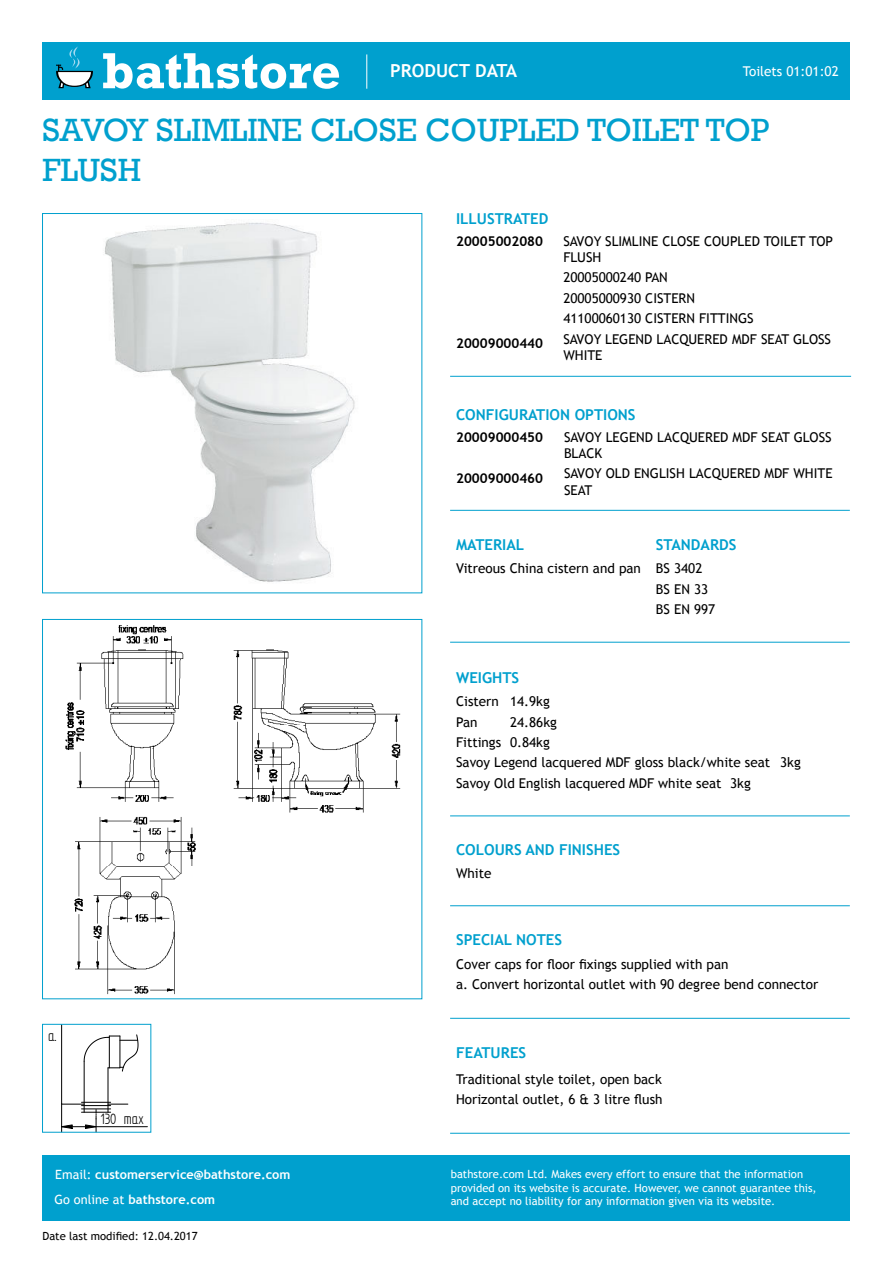
<style>
.page{position:relative;width:893px;height:1263px;background:#fff}
.page>*{position:absolute;margin:0;border:0;box-sizing:border-box;transform-origin:0 0}
.Product_name{font:33px/39.6px "Rockwell";color:#00a0ce}
.t1{font:700 18px "Trebuchet MS";color:#fff}
.t2{font:17.1px "Solid Edge ISO";color:#000}
.Section_Title{font:700 15px "Trebuchet MS";color:#00a0ce}
.Body_copy{font:13.5px/16.2px "Trebuchet MS";color:#000}
.SKU{font:700 13.5px "Trebuchet MS";color:#000}
.Body_copy-2{font:13.5px "Trebuchet MS";color:#fff}
.t3{font:700 12.75px "Trebuchet MS";color:#fff}
.t4{font:11.25px/13.5px "Trebuchet MS";color:#fff}
.Body_copy-3{font:11.25px "Trebuchet MS";color:#000}
.s1{font-weight:400}
</style>
<div class="page">
<img style="left:105px;top:222px;width:250px;height:360px">
<div style="left:42px;top:213px;width:380px;height:380px;border:1px solid #00a0ce"></div>
<img style="left:65px;top:625px;width:336px;height:370px">
<div style="left:42px;top:619px;width:380px;height:380px;border:1px solid #00a0ce"></div>
<hr style="left:62px;top:1126px;width:85px;height:1px;background:#000">
<svg style="left:61px;top:1026px;width:77px;height:104px"></svg>
<hr style="left:109px;top:1036px;width:1px;height:32px;background:#000">
<hr style="left:120px;top:1036px;width:1px;height:32px;background:#000">
<hr style="left:84px;top:1061px;width:1px;height:51px;background:#000">
<hr style="left:108px;top:1068px;width:1px;height:44px;background:#000">
<div style="left:42px;top:1024px;width:109px;height:108px;border:1px solid #00a0ce"></div>
<hr style="left:450px;top:642px;width:200px;height:1px;background:#00a0ce">
<hr style="left:650px;top:642px;width:200px;height:1px;background:#00a0ce">
<hr style="left:450px;top:815px;width:200px;height:1px;background:#00a0ce">
<hr style="left:650px;top:815px;width:200px;height:1px;background:#00a0ce">
<hr style="left:450px;top:905px;width:200px;height:1px;background:#00a0ce">
<hr style="left:650px;top:905px;width:200px;height:1px;background:#00a0ce">
<hr style="left:450px;top:1018px;width:200px;height:1px;background:#00a0ce">
<hr style="left:650px;top:1018px;width:200px;height:1px;background:#00a0ce">
<hr style="left:450px;top:510px;width:200px;height:1px;background:#00a0ce">
<hr style="left:650px;top:510px;width:200px;height:1px;background:#00a0ce">
<hr style="left:450px;top:1133px;width:200px;height:1px;background:#00a0ce">
<hr style="left:650px;top:1133px;width:200px;height:1px;background:#00a0ce">
<hr style="left:450px;top:376px;width:108px;height:1px;background:#00a0ce">
<hr style="left:558px;top:376px;width:293px;height:1px;background:#00a0ce">
<div style="left:43px;top:43px;width:807px;height:57px;background:#00a0ce"></div>
<svg style="left:56px;top:46px;width:37px;height:42px"></svg>
<svg style="left:103px;top:53px;width:236px;height:36px"></svg>
<hr style="left:366px;top:54px;width:1px;height:35px;background:#fff">
<div style="left:43px;top:1154px;width:807px;height:66px;background:#00a0ce"></div>
<p class="t1" style="left:390px;top:60px;width:128px">PRODUCT DATA</p>
<p class="Body_copy-2" style="left:743px;top:63px;width:97px">Toilets 01:01:02</p>
<p class="Product_name" style="left:42px;top:111px;width:729px">SAVOY SLIMLINE CLOSE COUPLED TOILET TOP<br>FLUSH</p>
<p class="Section_Title" style="left:456px;top:209px;width:94px">ILLUSTRATED</p>
<p class="SKU" style="left:456px;top:233px;width:89px">20005002080</p>
<p class="SKU" style="left:456px;top:335px;width:89px">20009000440</p>
<p class="Body_copy" style="left:563px;top:233px;width:271px">SAVOY SLIMLINE CLOSE COUPLED TOILET TOP<br>FLUSH</p>
<p class="Body_copy" style="left:563px;top:270px;width:106px">20005000240 PAN</p>
<p class="Body_copy" style="left:563px;top:290px;width:133px">20005000930 CISTERN</p>
<p class="Body_copy" style="left:563px;top:311px;width:192px">41100060130 CISTERN FITTINGS</p>
<p class="Body_copy" style="left:563px;top:331px;width:269px">SAVOY LEGEND LACQUERED MDF SEAT GLOSS<br>WHITE</p>
<p class="Section_Title" style="left:456px;top:405px;width:181px">CONFIGURATION OPTIONS</p>
<p class="SKU" style="left:456px;top:428px;width:89px">20009000450</p>
<p class="SKU" style="left:456px;top:469px;width:89px">20009000460</p>
<p class="Body_copy" style="left:564px;top:429px;width:269px">SAVOY LEGEND LACQUERED MDF SEAT GLOSS<br>BLACK</p>
<p class="Body_copy" style="left:564px;top:466px;width:270px">SAVOY OLD ENGLISH LACQUERED MDF WHITE<br>SEAT</p>
<p class="Section_Title" style="left:456px;top:536px;width:70px">MATERIAL</p>
<p class="Section_Title" style="left:656px;top:536px;width:82px">STANDARDS</p>
<p class="Body_copy" style="left:456px;top:561px;width:186px">Vitreous China cistern and pan</p>
<p class="Body_copy" style="left:656px;top:561px;width:48px">BS 3402</p>
<p class="Body_copy" style="left:656px;top:581px;width:54px">BS EN 33</p>
<p class="Body_copy" style="left:656px;top:601px;width:61px">BS EN 997</p>
<p class="Section_Title" style="left:456px;top:668px;width:65px">WEIGHTS</p>
<p class="Body_copy" style="left:456px;top:693px;width:95px">Cistern 14.9kg</p>
<p class="Body_copy" style="left:456px;top:714px;width:23px">Pan</p>
<p class="Body_copy" style="left:510px;top:714px;width:48px">24.86kg</p>
<p class="Body_copy" style="left:456px;top:734px;width:95px">Fittings 0.84kg</p>
<p class="Body_copy" style="left:456px;top:755px;width:346px">Savoy Legend lacquered MDF gloss black/white seat 3kg</p>
<p class="Body_copy" style="left:456px;top:775px;width:296px">Savoy Old English lacquered MDF white seat 3kg</p>
<p class="Section_Title" style="left:456px;top:840px;width:166px">COLOURS AND FINISHES</p>
<p class="Body_copy" style="left:456px;top:865px;width:37px">White</p>
<p class="t2" style="left:48px;top:1027px;width:10px">a.</p>
<p class="t2" style="left:100px;top:1110px;width:45px">130 max</p>
<p class="t3" style="left:55px;top:1166px;width:237px"><span class="s1">Email:</span> customerservice@bathstore.com</p>
<p class="t3" style="left:55px;top:1191px;width:162px"><span class="s1">Go online at</span> bathstore.com</p>
<p class="Body_copy-3" style="left:43px;top:1229px;width:157px">Date last modified: 12.04.2017</p>
<p class="Section_Title" style="left:456px;top:930px;width:108px">SPECIAL NOTES</p>
<p class="Body_copy" style="left:456px;top:956px;width:274px">Cover caps for floor fixings supplied with pan</p>
<p class="Body_copy" style="left:456px;top:976px;width:364px">a. Convert horizontal outlet with 90 degree bend connector</p>
<p class="Section_Title" style="left:456px;top:1044px;width:72px">FEATURES</p>
<p class="Body_copy" style="left:456px;top:1071px;width:207px">Traditional style toilet, open back</p>
<p class="Body_copy" style="left:456px;top:1091px;width:208px">Horizontal outlet, 6 &amp; 3 litre flush</p>
<p class="t4" style="left:451px;top:1167px;width:367px">bathstore.com Ltd. Makes every effort to ensure that the information provided on its website is accurate. However, we cannot guarantee this, and accept no liability for any information given via its website.</p>
</div>
